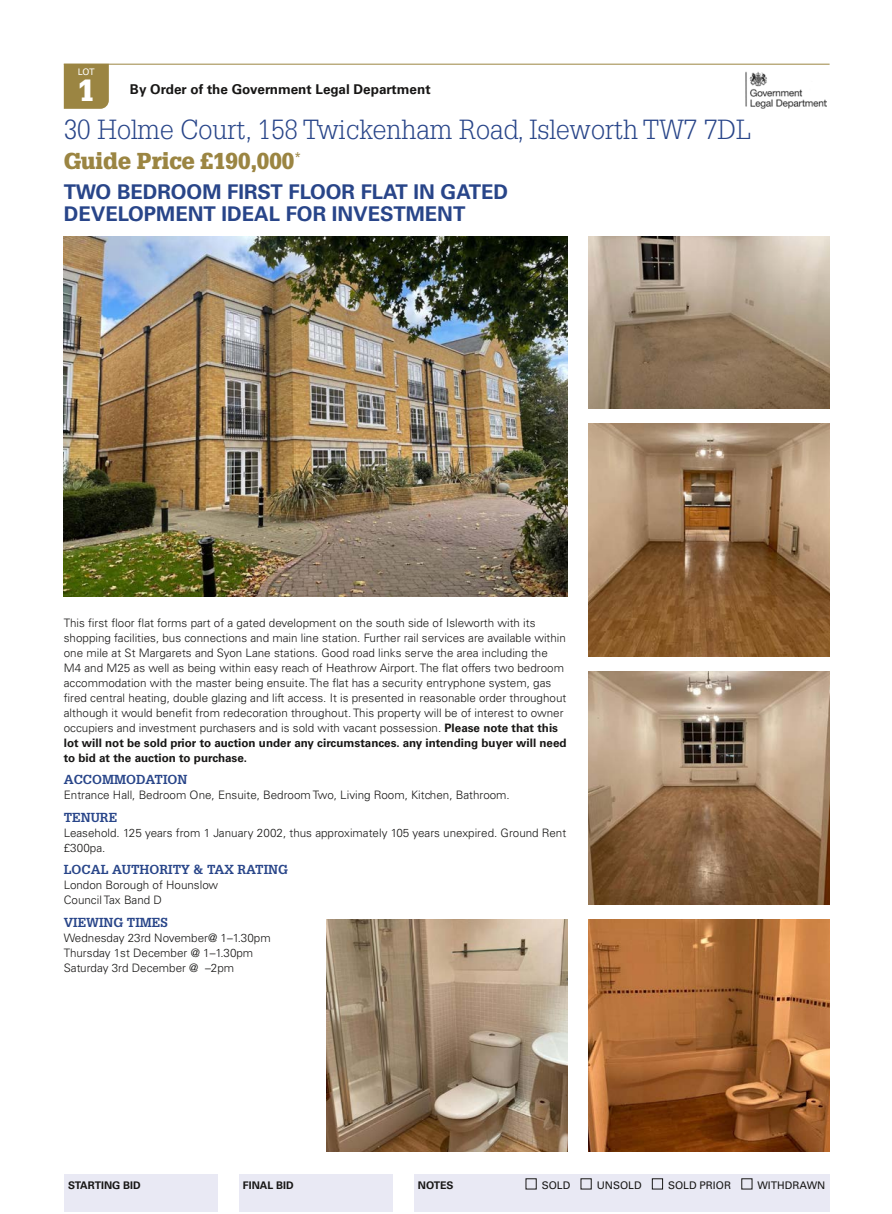
<style>
.page{position:relative;width:892px;height:1214px;background:#fff}
.page>*{position:absolute;margin:0;border:0;box-sizing:border-box;transform-origin:0 0}
.t1{font:900 30px "Glypha LT Std";color:#fff}
.t2{font:300 27px "Glypha LT Std";color:#284589}
.t3{font:900 22.5px "Glypha LT Std";color:#9b8542}
.t4{font:700 20.25px/22.5px "Univers LT Std";color:#284589}
.t5{font:700 13.5px "Univers LT Std";color:#181716}
.t6{font:700 12.75px "Glypha LT Std";color:#284589}
.t7{font:300 11.7px/15px "Univers LT Std";color:#181716}
.t8{font:10.5px "Univers LT Std";color:#181716}
.t9{font:700 10.5px "Univers LT Std";color:#181716}
.t10{font:9px "Univers LT Std";color:#fff}
.s1{font-weight:700}
</style>
<div class="page">
<hr style="left:64px;top:64px;width:765px;height:1px;background:#9b8542">
<div style="left:64px;top:1174px;width:153px;height:37px;background:#e9e9f4"></div>
<div style="left:239px;top:1174px;width:153px;height:37px;background:#e9e9f4"></div>
<div style="left:413px;top:1174px;width:416px;height:37px;background:#e9e9f4"></div>
<div style="left:652px;top:1178px;width:10px;height:11px;border:1px solid #181716"></div>
<div style="left:64px;top:65px;width:45px;height:44px;background:#9b8542"></div>
<img style="left:588px;top:236px;width:241px;height:173px">
<img style="left:64px;top:236px;width:503px;height:360px">
<img style="left:588px;top:919px;width:241px;height:232px">
<img style="left:588px;top:424px;width:241px;height:232px">
<img style="left:588px;top:671px;width:241px;height:233px">
<img style="left:326px;top:919px;width:241px;height:232px">
<img style="left:745px;top:71px;width:81px;height:38px">
<p class="t10" style="left:78px;top:66px;width:18px">LOT</p>
<h1 class="t1" style="left:78px;top:72px;width:18px">1</h1>
<p class="t5" style="left:130px;top:81px;width:302px">By Order of the Government Legal Department</p>
<h2 class="t2" style="left:64px;top:114px;width:688px">30 Holme Court, 158 Twickenham Road, Isleworth TW7 7DL</h2>
<h3 class="t3" style="left:64px;top:147px;width:239px">Guide Price £190,000<sup>*</sup></h3>
<h3 class="t4" style="left:64px;top:181px;width:446px">TWO BEDROOM FIRST FLOOR FLAT IN GATED<br>DEVELOPMENT IDEAL FOR INVESTMENT</h3>
<p class="t7" style="left:64px;top:615px;width:504px">This first floor flat forms part of a gated development on the south side of Isleworth with its shopping facilities, bus connections and main line station. Further rail services are available within one mile at St Margarets and Syon Lane stations. Good road links serve the area including the M4 and M25 as well as being within easy reach of Heathrow Airport. The flat offers two bedroom accommodation with the master being ensuite. The flat has a security entryphone system, gas fired central heating, double glazing and lift access. It is presented in reasonable order throughout although it would benefit from redecoration throughout. This property will be of interest to owner occupiers and investment purchasers and is sold with vacant possession. <span class="s1">Please note that this lot will not be sold prior to auction under any circumstances. any intending buyer will need to bid at the auction to purchase.</span></p>
<p class="t6" style="left:64px;top:771px;width:125px">ACCOMMODATION</p>
<p class="t7" style="left:64px;top:787px;width:447px">Entrance Hall, Bedroom One, Ensuite, Bedroom Two, Living Room, Kitchen, Bathroom.</p>
<p class="t6" style="left:64px;top:809px;width:55px">TENURE</p>
<p class="t7" style="left:64px;top:825px;width:504px">Leasehold. 125 years from 1 January 2002, thus approximately 105 years unexpired. Ground Rent £300pa.</p>
<p class="t6" style="left:64px;top:861px;width:226px">LOCAL AUTHORITY &amp; TAX RATING</p>
<p class="t7" style="left:64px;top:877px;width:156px">London Borough of Hounslow<br>Council Tax Band D</p>
<p class="t6" style="left:64px;top:914px;width:105px">VIEWING TIMES</p>
<p class="t7" style="left:64px;top:930px;width:208px">Wednesday 23rd November@ 1–1.30pm<br>Thursday 1st December @ 1–1.30pm<br>Saturday 3rd December @ –2pm</p>
<p class="t9" style="left:68px;top:1179px;width:74px">STARTING BID</p>
<p class="t9" style="left:243px;top:1179px;width:52px">FINAL BID</p>
<p class="t9" style="left:418px;top:1179px;width:37px">NOTES</p>
<p class="t8" style="left:541px;top:1179px;width:30px">SOLD</p>
<p class="t8" style="left:596px;top:1179px;width:46px">UNSOLD</p>
<p class="t8" style="left:668px;top:1179px;width:65px">SOLD PRIOR</p>
<p class="t8" style="left:757px;top:1179px;width:69px">WITHDRAWN</p>
</div>
